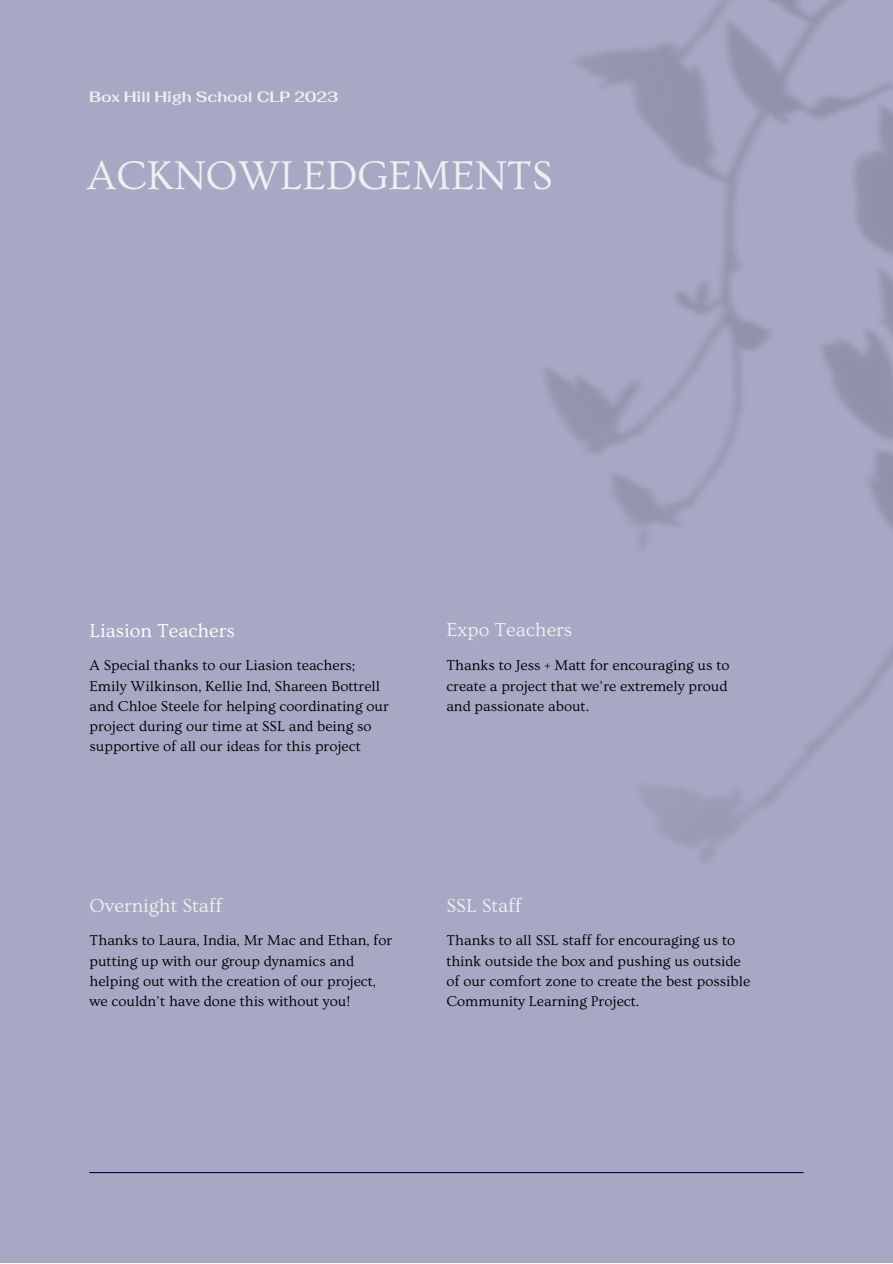
<style>
.page{position:relative;width:893px;height:1264px;background:#fff}
.page>*{position:absolute;margin:0;border:0;box-sizing:border-box;transform-origin:0 0}
.t1{font:42px "Ovo";color:#ecf0f0}
.t2{font:19.8px "Ovo";color:#ecf0f0}
.t3{font:19.8px "Ovo";color:#fff}
.t4{font:15px/20.2px "Ovo";color:#000001}
.t5{font:700 15px "Fahkwang";letter-spacing:-.015em;color:#ecf0f0}
</style>
<div class="page">
<div style="left:0;top:0;width:892px;height:1262px;background:#a7a8c4"></div>
<hr style="left:89px;top:1171px;width:714px;height:2px;background:#0f0357">
<p class="t5" style="left:89px;top:87px;width:250px">Box Hill High School CLP 2023</p>
<p class="t1" style="left:87px;top:153px;width:467px">ACKNOWLEDGEMENTS</p>
<p class="t3" style="left:90px;top:619px;width:147px">Liasion Teachers</p>
<p class="t4" style="left:90px;top:655px;width:301px">A Special thanks to our Liasion teachers; Emily Wilkinson, Kellie Ind, Shareen Bottrell and Chloe Steele for helping coordinating our project during our time at SSL and being so supportive of all our ideas for this project</p>
<p class="t2" style="left:446px;top:619px;width:127px">Expo Teachers</p>
<p class="t4" style="left:446px;top:655px;width:284px">Thanks to Jess + Matt for encouraging us to create a project that we’re extremely proud and passionate about.</p>
<p class="t2" style="left:90px;top:894px;width:134px">Overnight Staff</p>
<p class="t2" style="left:446px;top:894px;width:77px">SSL Staff</p>
<p class="t4" style="left:446px;top:930px;width:305px">Thanks to all SSL staff for encouraging us to think outside the box and pushing us outside of our comfort zone to create the best possible Community Learning Project.</p>
<p class="t4" style="left:90px;top:930px;width:304px">Thanks to Laura, India, Mr Mac and Ethan, for putting up with our group dynamics and helping out with the creation of our project, we couldn’t have done this without you!</p>
</div>
